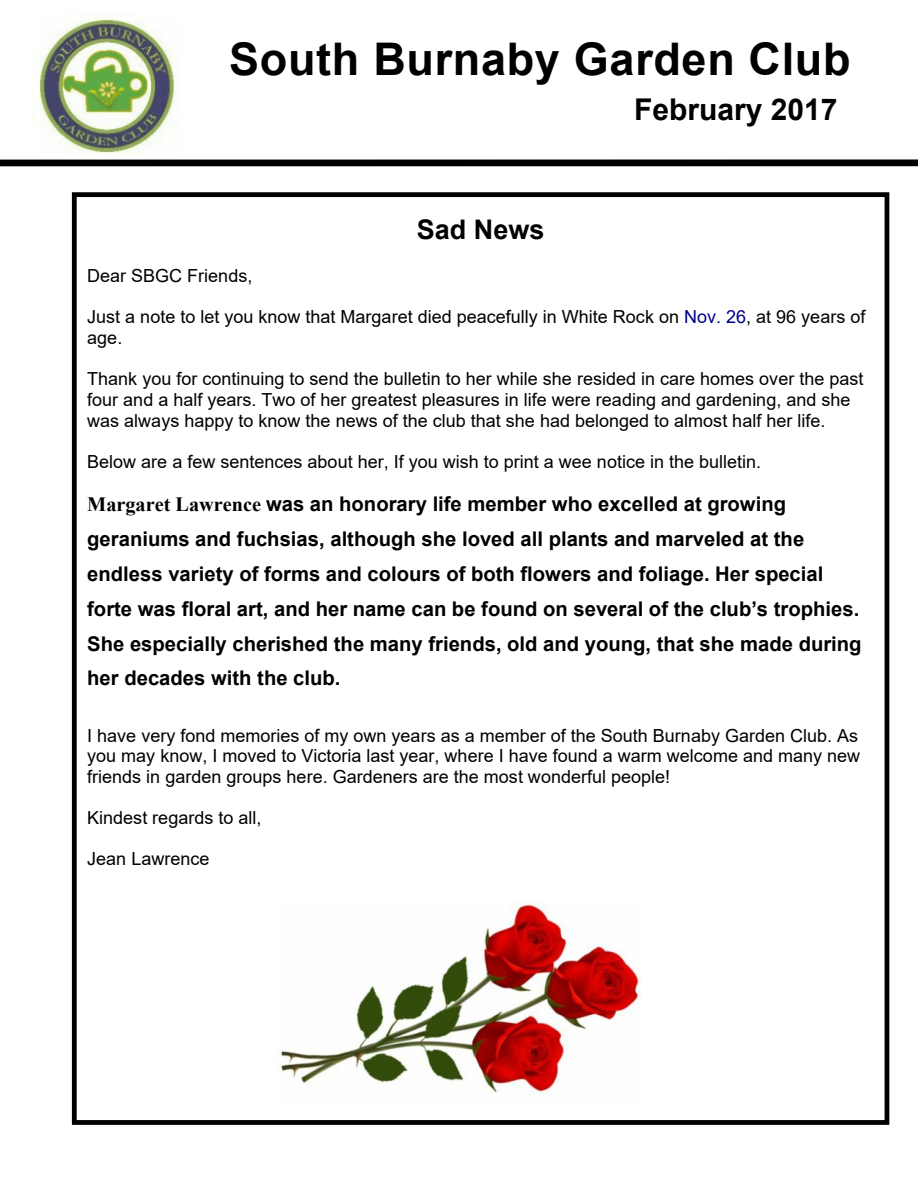
<style>
.page{position:relative;width:918px;height:1188px;background:#fff}
.page>*{position:absolute;margin:0;border:0;box-sizing:border-box;transform-origin:0 0}
.t1{font:700 45px "Arial";letter-spacing:.015em;color:#000}
.t2{font:700 30px "Arial";color:#000}
.t3{font:700 27px "Arial";color:#000}
.t4{font:700 20.25px/34.8px "Arial";color:#000}
.t5{font:18px/20.7px "Arial";color:#000}
.s1{color:#00008b}
.s2{font-family:"Times New Roman"}
</style>
<div class="page">
<svg style="left:0;top:159px;width:918px;height:7px;background:#131313"></svg>
<img style="left:32px;top:13px;width:146px;height:141px">
<div style="left:72px;top:192px;width:817px;height:933px;border:5px solid #000"></div>
<img style="left:280px;top:903px;width:361px;height:193px">
<h1 class="t1" style="left:229px;top:43px;width:623px">South Burnaby Garden Club</h1>
<h2 class="t2" style="left:634px;top:99px;width:205px">February 2017</h2>
<h3 class="t3" style="left:417px;top:219px;width:129px">Sad News</h3>
<p class="t5" style="left:87px;top:267px;width:167px">Dear SBGC Friends,</p>
<p class="t5" style="left:87px;top:308px;width:780px">Just a note to let you know that Margaret died peacefully in White Rock on <span class="s1">Nov. 26</span>, at 96 years of age.</p>
<p class="t5" style="left:87px;top:370px;width:778px">Thank you for continuing to send the bulletin to her while she resided in care homes over the past four and a half years. Two of her greatest pleasures in life were reading and gardening, and she was always happy to know the news of the club that she had belonged to almost half her life.</p>
<p class="t5" style="left:87px;top:453px;width:675px">Below are a few sentences about her, If you wish to print a wee notice in the bulletin.</p>
<p class="t4" style="left:87px;top:488px;width:776px"><span class="s2">Margaret Lawrence</span> was an honorary life member who excelled at growing geraniums and fuchsias, although she loved all plants and marveled at the endless variety of forms and colours of both flowers and foliage. Her special forte was floral art, and her name can be found on several of the club’s trophies.<br>She especially cherished the many friends, old and young, that she made during her decades with the club.</p>
<p class="t5" style="left:87px;top:727px;width:774px;text-align:justify">I have very fond memories of my own years as a member of the South Burnaby Garden Club. As you may know, I moved to Victoria last year, where I have found a warm welcome and many new friends in garden groups here. Gardeners are the most wonderful people!</p>
<p class="t5" style="left:87px;top:809px;width:176px">Kindest regards to all,</p>
<p class="t5" style="left:87px;top:850px;width:124px">Jean Lawrence</p>
</div>
